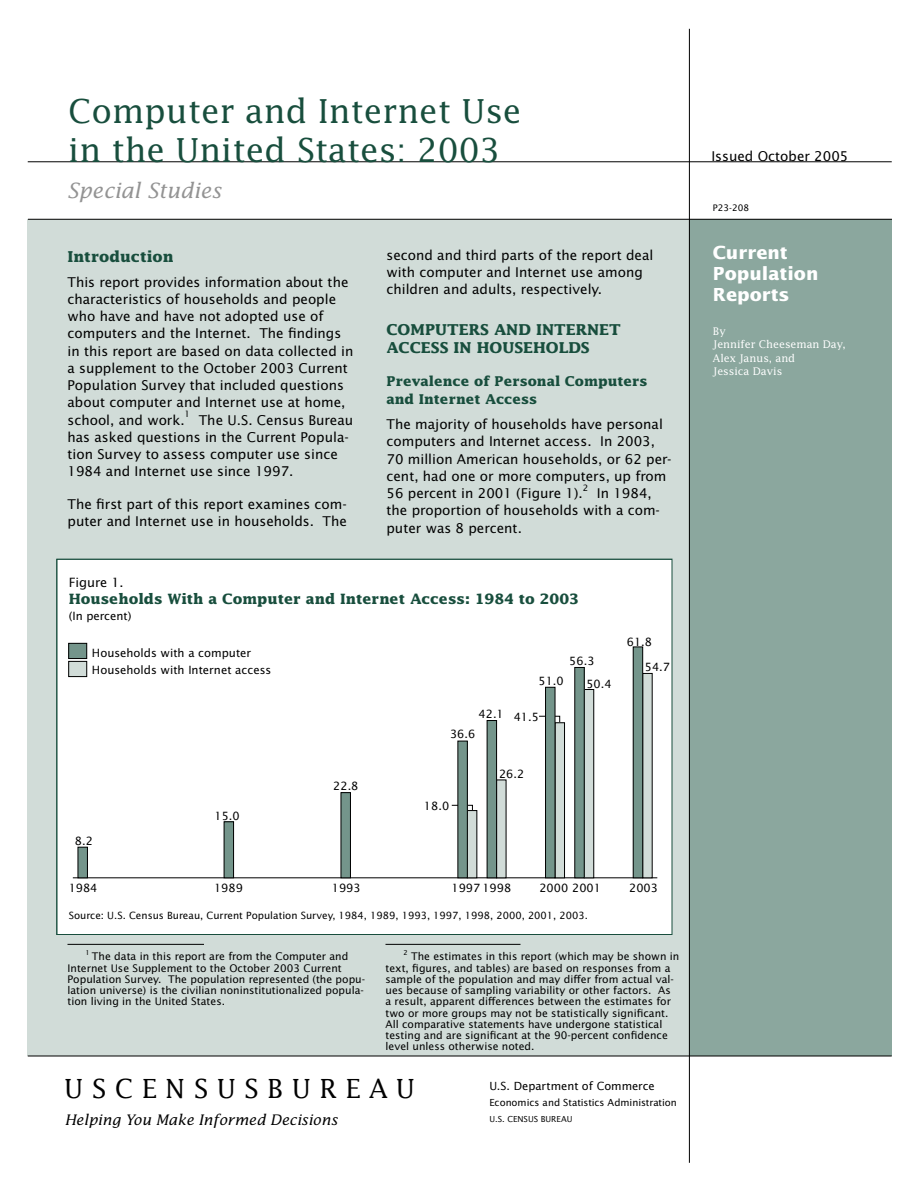
<style>
.page{position:relative;width:918px;height:1188px;background:#fff}
.page>*{position:absolute;margin:0;border:0;box-sizing:border-box;transform-origin:0 0}
.t1{font:33px/39px "Lucida";color:#184e3d}
.t2{font:26.4px "Lucida";color:#000}
.report_sub{font:italic 21px "Lucida";color:#939393}
.report_sub-2{font:700 18px/21px "Lucida Sans";color:#fff}
.heading_1{font:700 15px/18px "Lucida";color:#184e3d}
.t3{font:italic 14.55px "Lucida";color:#000}
.t4{font:700 14.25px "Lucida";color:#184e3d}
.Body_text{font:13.5px/17.2px "Lucida Sans";color:#000}
.subhead{font:700 13.5px/18px "Lucida";color:#184e3d}
.t5{font:12.75px "Lucida Sans";color:#000}
.t6{font:11.4px/17.1px "Lucida Sans";color:#000}
.t7{font:11.25px "Lucida Sans";color:#000}
.footnote{font:10.5px/11.2px "Lucida Sans";color:#000}
.author{font:10.5px/13.5px "Lucida";color:#fff}
.t8{font:9.9px "Lucida Sans";color:#000}
.t9{font:9.75px "Lucida Sans";color:#000}
.t10{font:9px "Lucida Sans";color:#000}
.Body_text-2{font:8.7px "Lucida Sans";color:#000}
.t11{font:8.25px "Lucida Sans";color:#000}
.footnote-2{font:6.9px "Lucida Sans";color:#000}
</style>
<div class="page">
<div style="left:27px;top:220px;width:662px;height:836px;background:#d1dcd8"></div>
<div style="left:689px;top:219px;width:203px;height:837px;background:#8ba79e"></div>
<hr style="left:28px;top:161px;width:864px;height:1px;background:#000">
<hr style="left:28px;top:1056px;width:864px;height:1px;background:#000">
<hr style="left:68px;top:944px;width:136px;height:1px;background:#000">
<hr style="left:689px;top:29px;width:1px;height:1134px;background:#000">
<hr style="left:386px;top:944px;width:134px;height:1px;background:#000">
<svg style="left:58px;top:561px;width:612px;height:372px;background:#f3f5f4"></svg>
<hr style="left:28px;top:219px;width:864px;height:1px;background:#000">
<p class="t1" style="left:68px;top:90px;width:455px">Computer and Internet Use in the United States: 2003</p>
<p class="report_sub" style="left:67px;top:178px;width:156px">Special Studies</p>
<p class="heading_1" style="left:68px;top:247px;width:108px">Introduction</p>
<p class="Body_text" style="left:68px;top:273px;width:287px">This report provides information about the characteristics of households and people who have and have not adopted use of computers and the Internet. The findings in this report are based on data collected in a supplement to the October 2003 Current Population Survey that included questions about computer and Internet use at home, school, and work.</p>
<p class="Body_text-2" style="left:185px;top:409px;width:7px">1</p>
<p class="Body_text" style="left:68px;top:411px;width:287px;text-indent:131px">The U.S. Census Bureau has asked questions in the Current Popula&shy;tion Survey to assess computer use since 1984 and Internet use since 1997.</p>
<p class="Body_text" style="left:68px;top:495px;width:281px">The first part of this report examines com&shy;puter and Internet use in households. The</p>
<p class="Body_text" style="left:386px;top:247px;width:268px">second and third parts of the report deal with computer and Internet use among children and adults, respectively.</p>
<p class="heading_1" style="left:386px;top:320px;width:236px">COMPUTERS AND INTERNET<br>ACCESS IN HOUSEHOLDS</p>
<p class="subhead" style="left:386px;top:372px;width:263px">Prevalence of Personal Computers and Internet Access</p>
<p class="Body_text" style="left:386px;top:416px;width:286px">The majority of households have personal computers and Internet access. In 2003, 70 million American households, or 62 per&shy;cent, had one or more computers, up from 56 percent in 2001 (Figure 1).</p>
<p class="Body_text-2" style="left:583px;top:483px;width:7px">2</p>
<p class="Body_text" style="left:386px;top:485px;width:275px;text-indent:210px">In 1984, the proportion of households with a com&shy;puter was 8 percent.</p>
<p class="t5" style="left:69px;top:575px;width:56px">Figure 1.</p>
<p class="t4" style="left:69px;top:590px;width:512px">Households With a Computer and Internet Access: 1984 to 2003</p>
<p class="t6" style="left:69px;top:607px;width:64px">(In percent)</p>
<p class="t6" style="left:92px;top:644px;width:181px">Households with a computer<br>Households with Internet access</p>
<p class="t6" style="left:586px;top:649px;width:27px;line-height:23.2px;text-indent:-17px">56.3<br>50.4</p>
<p class="t6" style="left:538px;top:672px;width:27px">51.0</p>
<p class="t6" style="left:479px;top:705px;width:27px">42.1</p>
<p class="t6" style="left:450px;top:726px;width:27px">36.6</p>
<p class="t6" style="left:514px;top:709px;width:27px">41.5</p>
<p class="t6" style="left:75px;top:833px;width:20px">8.2</p>
<p class="t6" style="left:215px;top:808px;width:27px">15.0</p>
<p class="t6" style="left:333px;top:777px;width:27px">22.8</p>
<p class="t6" style="left:424px;top:798px;width:27px">18.0</p>
<p class="t6" style="left:499px;top:766px;width:27px">26.2</p>
<p class="t6" style="left:627px;top:633px;width:27px">61.8</p>
<p class="t6" style="left:645px;top:659px;width:27px">54.7</p>
<p class="t6" style="left:69px;top:880px;width:30px">1984</p>
<p class="t6" style="left:214px;top:880px;width:30px">1989</p>
<p class="t6" style="left:332px;top:880px;width:30px">1993</p>
<p class="t6" style="left:452px;top:880px;width:61px">1997 1998</p>
<p class="t6" style="left:539px;top:880px;width:63px">2000 2001</p>
<p class="t6" style="left:629px;top:880px;width:30px">2003</p>
<p class="t8" style="left:69px;top:910px;width:521px">Source: U.S. Census Bureau, Current Population Survey, 1984, 1989, 1993, 1997, 1998, 2000, 2001, 2003.</p>
<p class="footnote-2" style="left:86px;top:948px;width:6px">1</p>
<p class="footnote" style="left:68px;top:951px;width:299px;text-indent:24px">The data in this report are from the Computer and Internet Use Supplement to the October 2003 Current Population Survey. The population represented (the popu&shy;lation universe) is the civilian noninstitutionalized popula&shy;tion living in the United States.</p>
<p class="footnote-2" style="left:404px;top:948px;width:6px">2</p>
<p class="footnote" style="left:385px;top:951px;width:295px;text-indent:26px">The estimates in this report (which may be shown in text, figures, and tables) are based on responses from a sample of the population and may differ from actual val&shy;ues because of sampling variability or other factors. As<br>a result, apparent differences between the estimates for two or more groups may not be statistically significant.<br>All comparative statements have undergone statistical testing and are significant at the 90-percent confidence level unless otherwise noted.</p>
<h2 class="t2" style="left:64px;top:1072px;width:353px">U S C E N S U S B U R E A U</h2>
<p class="t3" style="left:65px;top:1111px;width:274px">Helping You Make Informed Decisions</p>
<p class="t7" style="left:489px;top:1080px;width:167px">U.S. Department of Commerce</p>
<p class="t9" style="left:489px;top:1097px;width:189px">Economics and Statistics Administration</p>
<p class="t11" style="left:489px;top:1114px;width:85px">U.S. CENSUS BUREAU</p>
<p class="Body_text" style="left:711px;top:148px;width:139px">Issued October 2005</p>
<p class="t10" style="left:713px;top:203px;width:38px">P23-208</p>
<p class="report_sub-2" style="left:713px;top:242px;width:107px">Current<br>Population<br>Reports</p>
<p class="author" style="left:713px;top:324px;width:134px">By<br>Jennifer Cheeseman Day,<br>Alex Janus, and<br>Jessica Davis</p>
</div>
